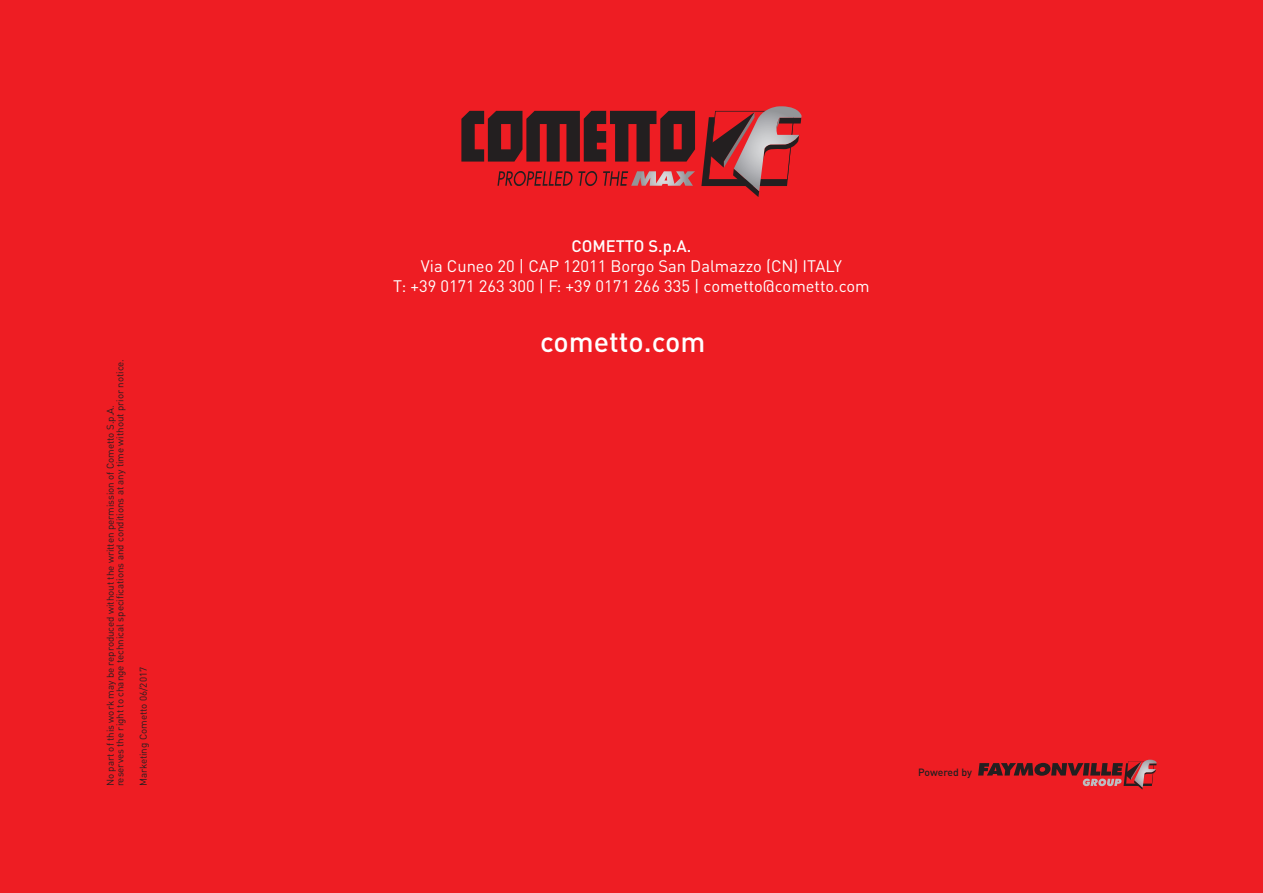
<style>
.page{position:relative;width:1263px;height:893px;background:#ee1d23}
.page>*{position:absolute;margin:0;border:0;box-sizing:border-box;transform-origin:0 0}
.t1{font:500 28.5px "DIN Pro";color:#fff}
.t2{font:16.5px/19.8px "DIN Pro";color:#fff;text-align:center}
.t3{font:500 16.5px "DIN Pro";color:#fff}
.t4{font:500 10.5px "DIN Pro";letter-spacing:-.005em;color:#231f20}
.t5{font:9.75px/9.8px "DIN Pro";color:#231f20}
</style>
<div class="page">
<svg style="left:701px;top:106px;width:100px;height:91px"></svg>
<svg style="left:461px;top:111px;width:234px;height:51px"></svg>
<svg style="left:497px;top:171px;width:75px;height:15px"></svg>
<svg style="left:578px;top:171px;width:19px;height:15px"></svg>
<svg style="left:603px;top:171px;width:92px;height:15px"></svg>
<svg style="left:978px;top:760px;width:179px;height:30px"></svg>
<p class="t5" style="left:104px;top:786px;width:429px;rotate:-90deg">No part of this work may be reproduced without the written permission of Cometto S.p.A.<br>reserves the right to change technical specifications and conditions at any time without prior notice.</p>
<p class="t5" style="left:138px;top:786px;width:121px;rotate:-90deg">Marketing Cometto 06/2017</p>
<h2 class="t3" style="left:571px;top:233px;width:121px">COMETTO S.p.A.</h2>
<h2 class="t2" style="left:393px;top:255px;width:478px">Via Cuneo 20 | CAP 12011 Borgo San Dalmazzo (CN) ITALY<br>T: +39 0171 263 300 | F: +39 0171 266 335 | cometto@cometto.com</h2>
<h1 class="t1" style="left:540px;top:319px;width:167px">cometto.com</h1>
<p class="t4" style="left:918px;top:764px;width:56px">Powered by</p>
</div>
